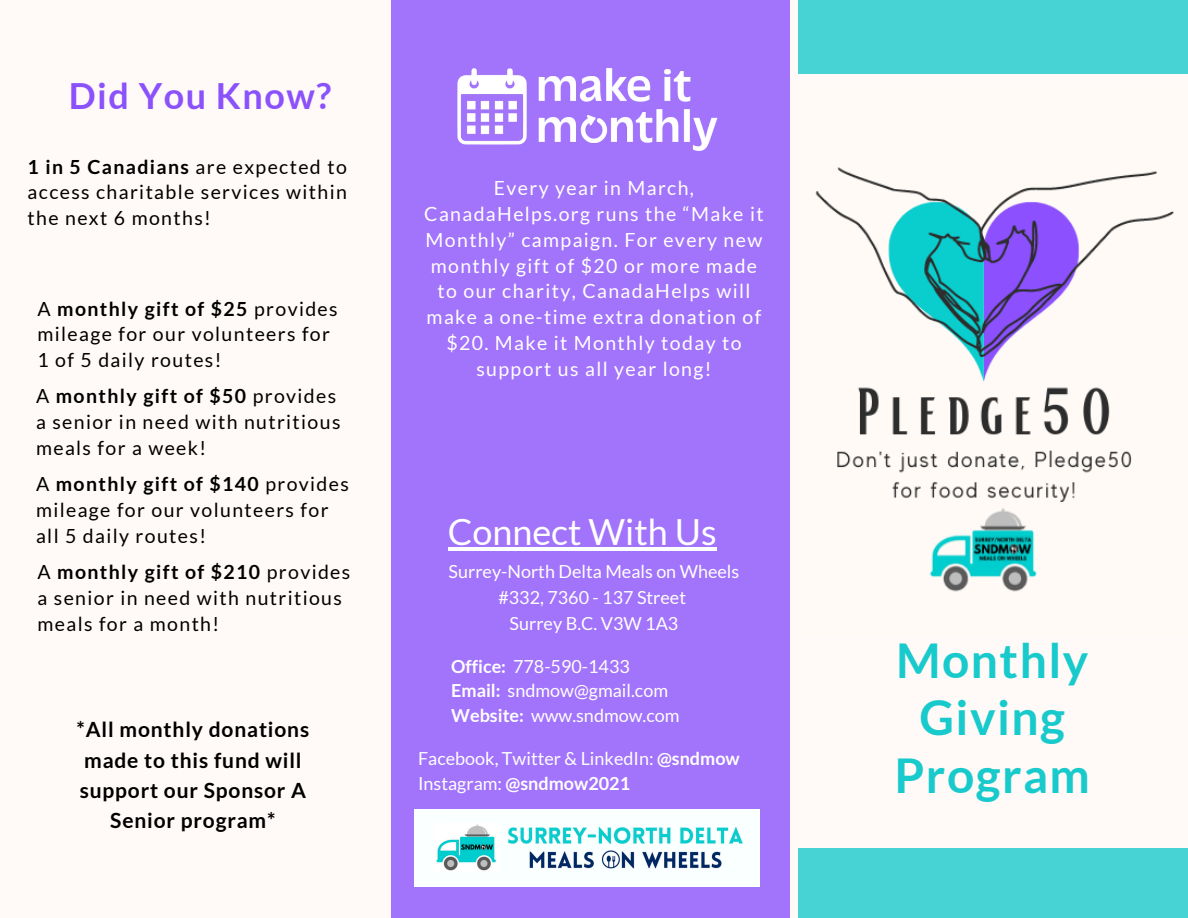
<style>
.page{position:relative;width:1188px;height:918px;background:#fffaf7}
.page>*{position:absolute;margin:0;border:0;box-sizing:border-box;transform-origin:0 0}
.t1{font:700 48px/57.3px "Lato";letter-spacing:.03em;color:#19cacc;text-align:center}
.t2{font:36px "Lato";color:#fff}
.t3{font:700 36px "Lato";letter-spacing:.04em;color:#8b52fc}
.t4{font:700 21px/30.3px "Lato";letter-spacing:.04em;color:#000;text-align:center}
.t5{font:19.5px/25.8px "Lato";letter-spacing:.07em;color:#000}
.t6{font:19.5px/25.8px "Lato";letter-spacing:.07em;color:#fff;text-align:center}
.t7{font:18px "Lato";color:#fff}
.t8{font:700 18px "Lato";color:#fff}
.s1{font-weight:700}
.s2{font-weight:400}
</style>
<div class="page">
<div style="left:798px;top:848px;width:390px;height:70px;background:#47d3d4"></div>
<div style="left:392px;top:0;width:398px;height:918px;background:#a273fb"></div>
<div style="left:798px;top:0;width:390px;height:73px;background:#47d3d4"></div>
<img style="left:414px;top:809px;width:346px;height:78px">
<img style="left:457px;top:68px;width:261px;height:83px">
<img style="left:815px;top:167px;width:359px;height:425px">
<hr style="left:448px;top:547px;width:269px;height:3px;background:#fff">
<h3 class="t3" style="left:69px;top:73px;width:264px">Did You Know?</h3>
<p class="t5" style="left:28px;top:153px;width:321px;text-align:justify"><span class="s1">1 in 5 Canadians</span> are expected to access charitable services within the next 6 months!</p>
<h1 class="t5" style="left:38px;top:295px;width:302px">A <span class="s1">monthly gift of $25</span> provides mileage for our volunteers for<br>1 of 5 daily routes!</h1>
<p class="t5" style="left:36px;top:383px;width:306px">A <span class="s1">monthly gift of $50</span> provides a senior in need with nutritious meals for a week!</p>
<p class="t5" style="left:36px;top:471px;width:314px">A <span class="s1">monthly gift of $140</span> provides mileage for our volunteers for all 5 daily routes!</p>
<p class="t5" style="left:38px;top:559px;width:314px">A <span class="s1">monthly gift of $210</span> provides a senior in need with nutritious meals for a month!</p>
<h5 class="t4" style="left:77px;top:714px;width:234px">*All monthly donations made to this fund will support our Sponsor A<br>Senior program*</h5>
<h5 class="t6" style="left:424px;top:174px;width:341px">Every year in March,<br>CanadaHelps.org runs the “Make it<br>Monthly” campaign. For every new monthly gift of $20 or more made to our charity, CanadaHelps will make a one-time extra donation of $20. Make it Monthly today to support us all year long!</h5>
<h4 class="t2" style="left:448px;top:509px;width:270px">Connect With Us</h4>
<p class="t7" style="left:449px;top:560px;width:292px">Surrey-North Delta Meals on Wheels</p>
<h5 class="t7" style="left:498px;top:586px;width:189px">#332, 7360 - 137 Street</h5>
<p class="t7" style="left:510px;top:612px;width:170px">Surrey B.C. V3W 1A3</p>
<p class="t7" style="left:451px;top:655px;width:180px"><span class="s1">Office:</span> 778-590-1433</p>
<p class="t7" style="left:451px;top:680px;width:218px"><span class="s1">Email:</span> sndmow@gmail.com</p>
<p class="t7" style="left:451px;top:704px;width:230px"><span class="s1">Website:</span> www.sndmow.com</p>
<p class="t7" style="left:418px;top:748px;width:323px">Facebook, Twitter &amp; LinkedIn: <span class="s1">@sndmow</span></p>
<p class="t8" style="left:418px;top:772px;width:214px"><span class="s2">Instagram:</span> @sndmow2021</p>
<h5 class="t1" style="left:895px;top:631px;width:197px">Monthly<br>Giving<br>Program</h5>
</div>
